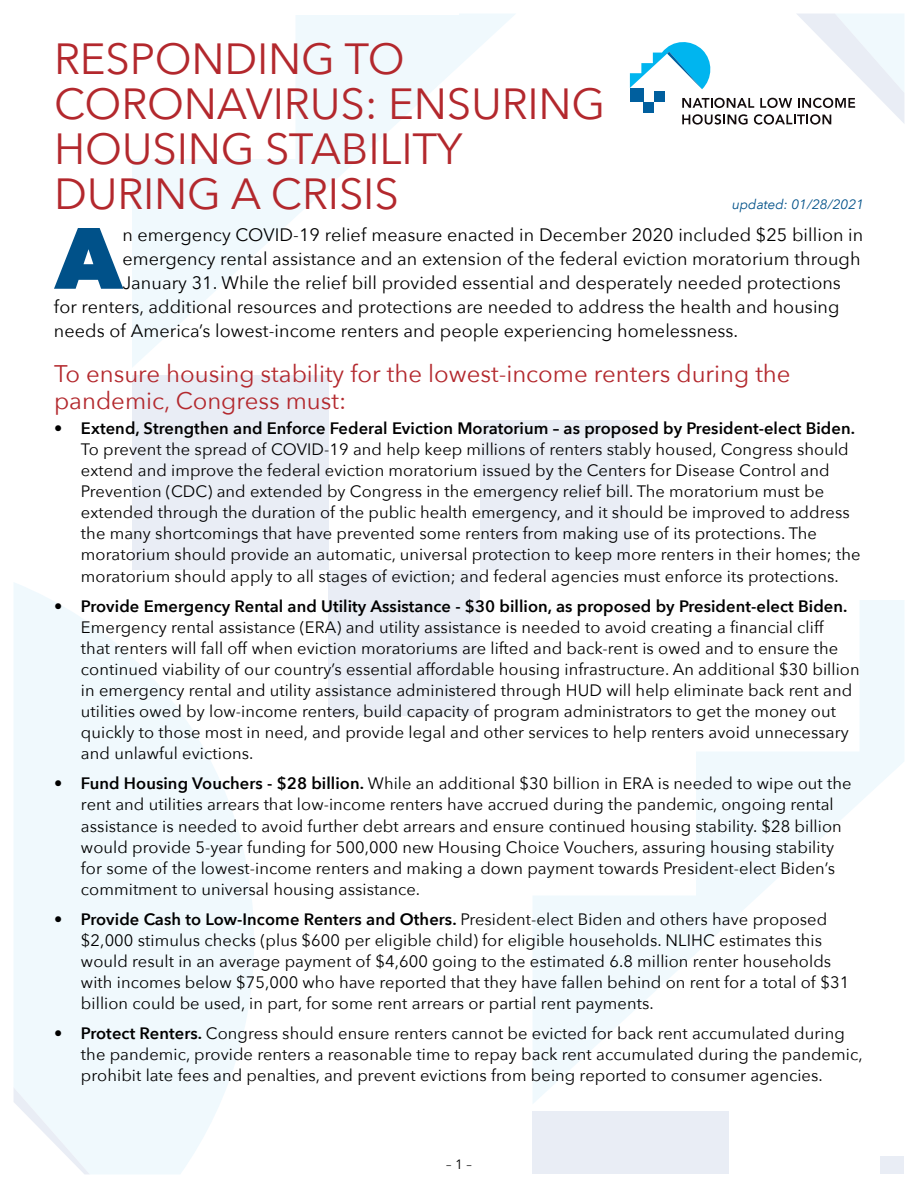
<style>
.page{position:relative;width:918px;height:1188px;background:#fff}
.page>*{position:absolute;margin:0;border:0;box-sizing:border-box;transform-origin:0 0}
.t1{font:800 85.8px "Avenir Next";color:#005189}
.t2{font:43.5px/45px "Avenir Next";letter-spacing:-.005em;color:#b3282d}
.t3{font:24px/27px "Avenir Next";color:#b3282d}
.t4{font:18px "Avenir Next";letter-spacing:.005em;color:#000}
.t5{font:16.5px/21.1px "Avenir Next";letter-spacing:.005em;color:#000}
.t6{font:600 16.5px "Avenir Next";letter-spacing:.005em;color:#000}
.t7{font:italic 13.5px "Avenir Next";color:#005189}
.t8{font:13.5px "Avenir Next";color:#000}
.s1{font-weight:600}
</style>
<div class="page">
<svg style="left:132px;top:14px;width:498px;height:353px"></svg>
<div style="left:132px;top:375px;width:196px;height:195px;background:#e9edf5"></div>
<div style="left:328px;top:570px;width:152px;height:146px;background:#e9edf5"></div>
<div style="left:480px;top:420px;width:150px;height:150px;background:#e9edf5"></div>
<svg style="left:533px;top:600px;width:371px;height:503px"></svg>
<div style="left:532px;top:1112px;width:197px;height:62px;background:#e9edf5"></div>
<div style="left:880px;top:1156px;width:24px;height:18px;background:#e9edf5"></div>
<svg style="left:14px;top:583px;width:240px;height:591px;fill:#f0f9fd"></svg>
<svg style="left:13px;top:1087px;width:77px;height:87px"></svg>
<svg style="left:630px;top:14px;width:274px;height:111px"></svg>
<h2 class="t2" style="left:54px;top:35px;width:553px">RESPONDING TO<br>CORONAVIRUS: ENSURING<br>HOUSING STABILITY<br>DURING A CRISIS</h2>
<p class="t7" style="left:732px;top:193px;width:133px">updated: 01/28/2021</p>
<h1 class="t1" style="left:55px;top:205px;width:68px">A</h1>
<p class="t4" style="left:122px;top:219px;width:742px">n emergency COVID-19 relief measure enacted in December 2020 included $25 billion in</p>
<p class="t4" style="left:122px;top:243px;width:740px">emergency rental assistance and an extension of the federal eviction moratorium through</p>
<p class="t4" style="left:122px;top:267px;width:720px">January 31. While the relief bill provided essential and desperately needed protections</p>
<p class="t4" style="left:54px;top:291px;width:787px">for renters, additional resources and protections are needed to address the health and housing</p>
<p class="t4" style="left:54px;top:315px;width:686px">needs of America’s lowest-income renters and people experiencing homelessness.</p>
<h3 class="t3" style="left:54px;top:359px;width:738px">To ensure housing stability for the lowest-income renters during the pandemic, Congress must:</h3>
<p class="t6" style="left:54px;top:414px;width:803px">• Extend, Strengthen and Enforce Federal Eviction Moratorium – as proposed by President-elect Biden.</p>
<p class="t5" style="left:81px;top:438px;width:781px">To prevent the spread of COVID-19 and help keep millions of renters stably housed, Congress should extend and improve the federal eviction moratorium issued by the Centers for Disease Control and Prevention (CDC) and extended by Congress in the emergency relief bill. The moratorium must be extended through the duration of the public health emergency, and it should be improved to address the many shortcomings that have prevented some renters from making use of its protections. The moratorium should provide an automatic, universal protection to keep more renters in their homes; the moratorium should apply to all stages of eviction; and federal agencies must enforce its protections.</p>
<p class="t6" style="left:54px;top:592px;width:795px">• Provide Emergency Rental and Utility Assistance - $30 billion, as proposed by President-elect Biden.</p>
<p class="t5" style="left:81px;top:616px;width:780px">Emergency rental assistance (ERA) and utility assistance is needed to avoid creating a financial cliff<br>that renters will fall off when eviction moratoriums are lifted and back-rent is owed and to ensure the continued viability of our country’s essential affordable housing infrastructure. An additional $30 billion in emergency rental and utility assistance administered through HUD will help eliminate back rent and utilities owed by low-income renters, build capacity of program administrators to get the money out quickly to those most in need, and provide legal and other services to help renters avoid unnecessary and unlawful evictions.</p>
<p class="t5" style="left:81px;top:772px;width:772px;text-indent:-27px"><span class="s1">• Fund Housing Vouchers - $28 billion.</span> While an additional $30 billion in ERA is needed to wipe out the rent and utilities arrears that low-income renters have accrued during the pandemic, ongoing rental assistance is needed to avoid further debt arrears and ensure continued housing stability. $28 billion would provide 5-year funding for 500,000 new Housing Choice Vouchers, assuring housing stability for some of the lowest-income renters and making a down payment towards President-elect Biden’s commitment to universal housing assistance.</p>
<p class="t5" style="left:81px;top:908px;width:770px;text-indent:-27px"><span class="s1">• Provide Cash to Low-Income Renters and Others.</span> President-elect Biden and others have proposed $2,000 stimulus checks (plus $600 per eligible child) for eligible households. NLIHC estimates this would result in an average payment of $4,600 going to the estimated 6.8 million renter households with incomes below $75,000 who have reported that they have fallen behind on rent for a total of $31 billion could be used, in part, for some rent arrears or partial rent payments.</p>
<p class="t5" style="left:81px;top:1022px;width:783px;text-indent:-27px"><span class="s1">• Protect Renters.</span> Congress should ensure renters cannot be evicted for back rent accumulated during the pandemic, provide renters a reasonable time to repay back rent accumulated during the pandemic, prohibit late fees and penalties, and prevent evictions from being reported to consumer agencies.</p>
<p class="t8" style="left:446px;top:1153px;width:27px">– 1 –</p>
</div>
